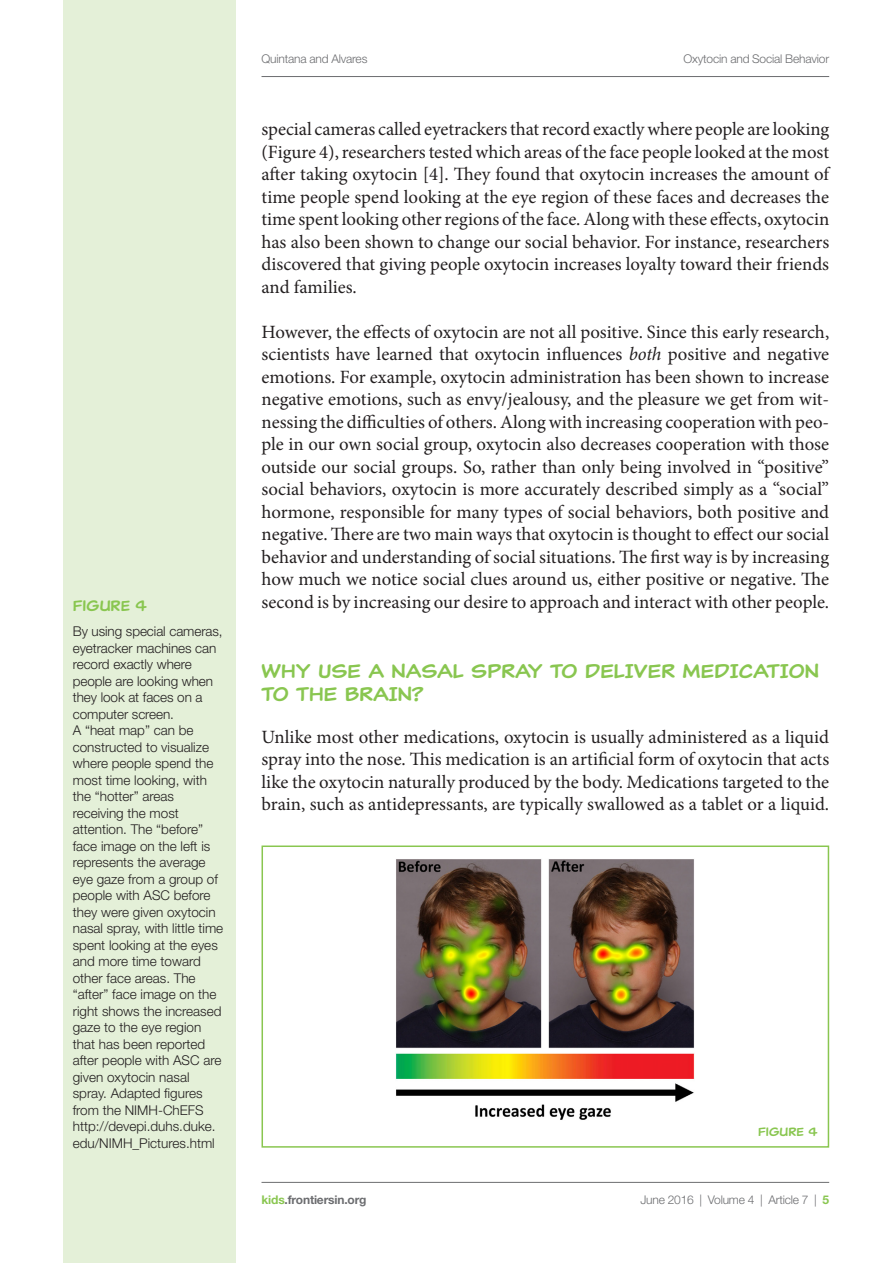
<style>
.page{position:relative;width:893px;height:1263px;background:#fff}
.page>*{position:absolute;margin:0;border:0;box-sizing:border-box;transform-origin:0 0}
.t1{font:19.5px/22.5px "Classic Comic";color:#89c650}
.ART_kids_tx{font:18.75px/22.5px "Minion Pro";color:#231f20;text-align:justify}
.ART_kids_note_title{font:15px "Classic Comic";color:#89c650}
.ART_kids_note_tx{font:300 13.5px/16.5px "Helvetica Neue LT Std";color:#231f20}
.t2{font:300 12px "Helvetica Neue LT Std";letter-spacing:-.015em;color:#6c6d70}
.t3{font:700 12px "Helvetica Neue LT Std";letter-spacing:-.015em;color:#6c6d70}
.Lable{font:12px "Classic Comic";color:#89c650}
.s1{font-style:italic}
.s2{color:#89c650}
.s3{font-weight:700;color:#89c650}
</style>
<div class="page">
<hr style="left:261px;top:76px;width:568px;height:1px;background:#6c6d70">
<div style="left:64px;top:0;width:172px;height:1263px;background:#e4f0d8"></div>
<hr style="left:261px;top:1182px;width:568px;height:1px;background:#6c6d70">
<img style="left:396px;top:859px;width:299px;height:261px">
<div style="left:261px;top:845px;width:568px;height:303px;border:2px solid #89c650"></div>
<p class="ART_kids_note_title" style="left:73px;top:596px;width:76px">FIGURE 4</p>
<p class="ART_kids_note_tx" style="left:73px;top:623px;width:151px">By using special cameras, eyetracker machines can record exactly where people are looking when they look at faces on a computer screen.</p>
<p class="ART_kids_note_tx" style="left:73px;top:722px;width:152px">A “heat map” can be constructed to visualize where people spend the most time looking, with the “hotter” areas receiving the most attention. The “before” face image on the left is represents the average eye gaze from a group of people with ASC before they were given oxytocin nasal spray, with little time spent looking at the eyes and more time toward other face areas. The “after” face image on the right shows the increased gaze to the eye region that has been reported after people with ASC are given oxytocin nasal spray. Adapted figures from the NIMH-ChEFS http://devepi.duhs.duke. edu/NIMH_Pictures.html</p>
<p class="t2" style="left:261px;top:51px;width:107px">Quintana and Alvares</p>
<p class="t2" style="left:683px;top:51px;width:147px">Oxytocin and Social Behavior</p>
<p class="ART_kids_tx" style="left:261px;top:118px;width:569px">special cameras called eyetrackers that record exactly where people are looking (Figure 4), researchers tested which areas of the face people looked at the most after taking oxytocin [4]. They found that oxytocin increases the amount of time people spend looking at the eye region of these faces and decreases the time spent looking other regions of the face. Along with these effects, oxytocin has also been shown to change our social behavior. For instance, researchers discovered that giving people oxytocin increases loyalty toward their friends and families.</p>
<p class="ART_kids_tx" style="left:261px;top:320px;width:569px">However, the effects of oxytocin are not all positive. Since this early research, scientists have learned that oxytocin influences <span class="s1">both</span> positive and negative emotions. For example, oxytocin administration has been shown to increase negative emotions, such as envy/jealousy, and the pleasure we get from wit&shy;nessing the difficulties of others. Along with increasing cooperation with peo&shy;ple in our own social group, oxytocin also decreases cooperation with those outside our social groups. So, rather than only being involved in “positive” social behaviors, oxytocin is more accurately described simply as a “social” hormone, responsible for many types of social behaviors, both positive and negative. There are two main ways that oxytocin is thought to effect our social behavior and understanding of social situations. The first way is by increasing how much we notice social clues around us, either positive or negative. The second is by increasing our desire to approach and interact with other people.</p>
<h1 class="t1" style="left:261px;top:660px;width:559px">WHY USE A NASAL SPRAY TO DELIVER MEDICATION<br>TO THE BRAIN?</h1>
<p class="ART_kids_tx" style="left:261px;top:725px;width:569px">Unlike most other medications, oxytocin is usually administered as a liquid spray into the nose. This medication is an artificial form of oxytocin that acts like the oxytocin naturally produced by the body. Medications targeted to the brain, such as antidepressants, are typically swallowed as a tablet or a liquid.</p>
<p class="Lable" style="left:758px;top:1124px;width:61px">FIGURE 4</p>
<p class="t3" style="left:261px;top:1192px;width:107px"><span class="s2">kids</span>.frontiersin.org</p>
<p class="t2" style="left:640px;top:1192px;width:190px">June 2016 | Volume 4 | Article 7 | <span class="s3">5</span></p>
</div>
